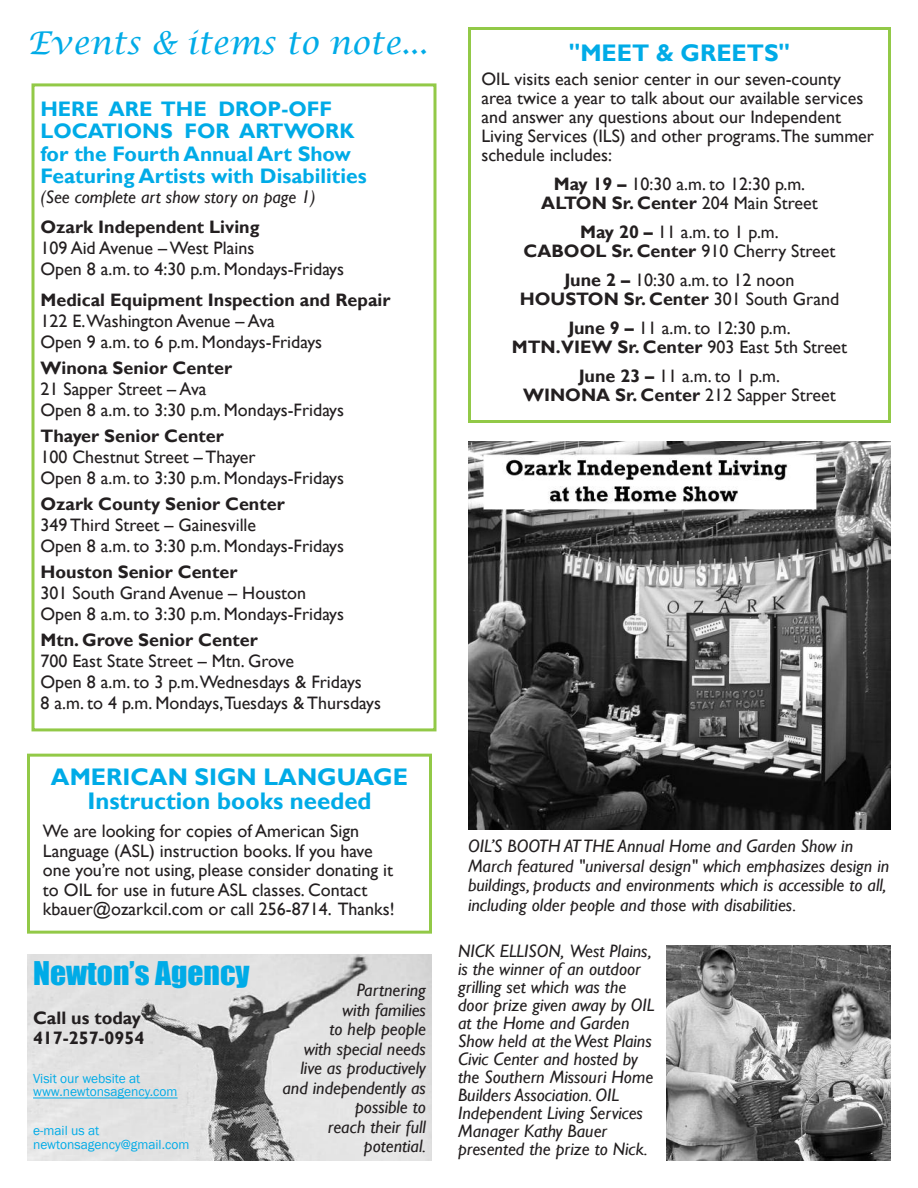
<style>
.page{position:relative;width:918px;height:1188px;background:#fff}
.page>*{position:absolute;margin:0;border:0;box-sizing:border-box;transform-origin:0 0}
.t1{font:italic 31.5px "Lucida Calligraphy";color:#00abe7}
.t2{font:30px "Impact";color:#00abe7;scale:1.05 1}
.t3{font:700 24px/24px "Gill Sans";color:#00abe7;text-align:center}
.t4{font:700 21px/22.5px "Gill Sans";color:#00abe7}
.t5{font:18px/19.5px "Gill Sans";color:#231f20}
.t6{font:italic 18px/19.5px "Gill Sans";color:#231f20}
.t7{font:700 18px/19.5px "Gill Sans";color:#231f20}
.t8{font:13.5px/13.5px "Franklin Gothic";color:#00abe7}
.s1{font-weight:700}
</style>
<div class="page">
<div style="left:32px;top:83px;width:404px;height:648px;border:3px solid #92c947"></div>
<div style="left:468px;top:27px;width:423px;height:396px;border:3px solid #92c947"></div>
<div style="left:27px;top:754px;width:405px;height:180px;border:3px solid #92c947"></div>
<img style="left:27px;top:954px;width:405px;height:207px">
<img style="left:468px;top:441px;width:423px;height:388px">
<img style="left:666px;top:945px;width:225px;height:216px">
<hr style="left:33px;top:1098px;width:145px;height:1px;background:#00abe7">
<h1 class="t1" style="left:27px;top:21px;width:402px">Events &amp; items to note...</h1>
<p class="t4" style="left:40px;top:97px;width:328px">HERE ARE THE DROP-OFF<br>LOCATIONS FOR ARTWORK for the Fourth Annual Art Show<br>Featuring Artists with Disabilities</p>
<p class="t6" style="left:40px;top:187px;width:277px">(See complete art show story on page 1)</p>
<p class="t7" style="left:40px;top:217px;width:220px">Ozark Independent Living</p>
<p class="t5" style="left:40px;top:238px;width:305px;line-height:21px">109 Aid Avenue –West Plains<br>Open 8 a.m. to 4:30 p.m. Mondays-Fridays</p>
<p class="t7" style="left:40px;top:290px;width:352px">Medical Equipment Inspection and Repair</p>
<p class="t5" style="left:40px;top:310px;width:283px;line-height:21px">122 E.Washington Avenue – Ava<br>Open 9 a.m. to 6 p.m. Mondays-Fridays</p>
<p class="t7" style="left:40px;top:358px;width:193px">Winona Senior Center</p>
<p class="t5" style="left:40px;top:378px;width:305px;line-height:21px">21 Sapper Street – Ava<br>Open 8 a.m. to 3:30 p.m. Mondays-Fridays</p>
<p class="t7" style="left:40px;top:426px;width:185px">Thayer Senior Center</p>
<p class="t5" style="left:40px;top:446px;width:305px;line-height:21px">100 Chestnut Street – Thayer<br>Open 8 a.m. to 3:30 p.m. Mondays-Fridays</p>
<p class="t7" style="left:40px;top:494px;width:246px">Ozark County Senior Center</p>
<p class="t5" style="left:40px;top:514px;width:305px;line-height:21px">349 Third Street – Gainesville<br>Open 8 a.m. to 3:30 p.m. Mondays-Fridays</p>
<p class="t7" style="left:40px;top:562px;width:198px">Houston Senior Center</p>
<p class="t5" style="left:40px;top:583px;width:305px;line-height:21px">301 South Grand Avenue – Houston<br>Open 8 a.m. to 3:30 p.m. Mondays-Fridays</p>
<p class="t7" style="left:40px;top:630px;width:219px">Mtn. Grove Senior Center</p>
<p class="t5" style="left:40px;top:651px;width:342px;line-height:21px">700 East State Street – Mtn. Grove<br>Open 8 a.m. to 3 p.m.Wednesdays &amp; Fridays<br>8 a.m. to 4 p.m. Mondays,Tuesdays &amp;Thursdays</p>
<h3 class="t3" style="left:51px;top:764px;width:359px">AMERICAN SIGN LANGUAGE<br>Instruction books needed</h3>
<p class="t5" style="left:43px;top:821px;width:353px">We are looking for copies of American Sign Language (ASL) instruction books. If you have one you’re not using, please consider donating it to OIL for use in future ASL classes. Contact kbauer@ozarkcil.com or call 256-8714. Thanks!</p>
<h2 class="t2" style="left:33px;top:955px;width:208px">Newton’s Agency</h2>
<p class="t7" style="left:33px;top:1008px;width:113px">Call us today<br>417-257-0954</p>
<p class="t8" style="left:33px;top:1072px;width:146px">Visit our website at www.newtonsagency.com</p>
<p class="t8" style="left:33px;top:1124px;width:158px">e-mail us at newtonsagency@gmail.com</p>
<p class="t6" style="left:283px;top:980px;width:145px;text-align:right">Partnering<br>with families<br>to help people<br>with special needs live as productively and independently as possible to<br>reach their full potential.</p>
<h3 class="t3" style="left:569px;top:41px;width:223px">"MEET &amp; GREETS"</h3>
<p class="t5" style="left:482px;top:70px;width:394px;line-height:18.9px">OIL visits each senior center in our seven-county area twice a year to talk about our available services and answer any questions about our Independent Living Services (ILS) and other programs.The summer schedule includes:</p>
<p class="t5" style="left:541px;top:173px;width:278px;text-align:center"><span class="s1">May 19 –</span> 10:30 a.m. to 12:30 p.m.<br><span class="s1">ALTON Sr. Center</span> 204 Main Street</p>
<p class="t5" style="left:523px;top:221px;width:314px;text-align:center"><span class="s1">May 20 –</span> 11 a.m. to 1 p.m.<br><span class="s1">CABOOL Sr. Center</span> 910 Cherry Street</p>
<p class="t5" style="left:520px;top:269px;width:321px;text-align:center"><span class="s1">June 2 –</span> 10:30 a.m. to 12 noon<br><span class="s1">HOUSTON Sr. Center</span> 301 South Grand</p>
<p class="t5" style="left:512px;top:317px;width:337px;text-align:center"><span class="s1">June 9 –</span> 11 a.m. to 12:30 p.m.<br><span class="s1">MTN.VIEW Sr. Center</span> 903 East 5th Street</p>
<p class="t5" style="left:523px;top:365px;width:314px;text-align:center"><span class="s1">June 23 –</span> 11 a.m. to 1 p.m.<br><span class="s1">WINONA Sr. Center</span> 212 Sapper Street</p>
<p class="t6" style="left:468px;top:836px;width:423px">OIL’S BOOTH AT THE Annual Home and Garden Show in March featured "universal design" which emphasizes design in buildings, products and environments which is accessible to all, including older people and those with disabilities.</p>
<p class="t6" style="left:458px;top:942px;width:198px;line-height:18px">NICK ELLISON, West Plains, is the winner of an outdoor grilling set which was the door prize given away by OIL at the Home and Garden<br>Show held at theWest Plains<br>Civic Center and hosted by the Southern Missouri Home<br>Builders Association. OIL<br>Independent Living Services<br>Manager Kathy Bauer presented the prize to Nick.</p>
</div>
